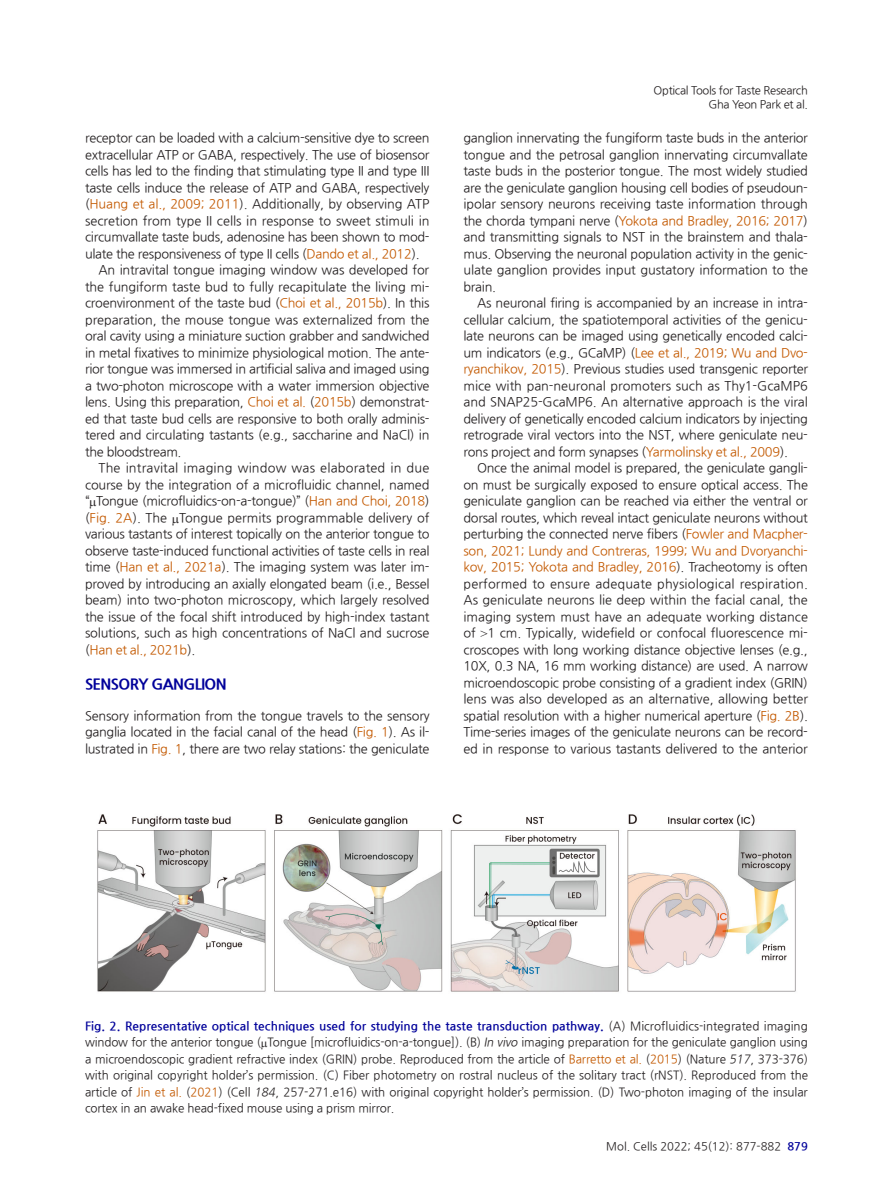
<style>
.page{position:relative;width:893px;height:1191px;background:#fff}
.page>*{position:absolute;margin:0;border:0;box-sizing:border-box;transform-origin:0 0}
.서론_1st{font:800 15px "Nanum Gothic";letter-spacing:-.04em;color:#00009a}
.본문{font:12.75px/16.5px "Nanum Gothic";letter-spacing:-.02em;color:#231f20;text-align:justify}
.그림설명{font:12px/16.5px "Nanum Gothic";letter-spacing:-.01em;color:#231f20;text-align:justify}
.t1{font:11.25px/13.5px "Nanum Gothic";letter-spacing:-.025em;color:#231f20;text-align:right}
.t2{font:11.25px "Nanum Gothic";color:#221e1f}
.s1{color:#c35900}
.s2{font-family:"Times New Roman"}
.s3{font-weight:700;color:#00009a}
.s4{font-style:italic}
</style>
<div class="page">
<img style="left:97px;top:814px;width:699px;height:178px">
<p class="본문" style="left:85px;top:130px;width:346px">receptor can be loaded with a calcium-sensitive dye to screen extracellular ATP or GABA, respectively. The use of biosensor cells has led to the finding that stimulating type II and type III taste cells induce the release of ATP and GABA, respectively (<span class="s1">Huang et al., 2009; 2011</span>). Additionally, by observing ATP secretion from type II cells in response to sweet stimuli in circumvallate taste buds, adenosine has been shown to mod&shy;ulate the responsiveness of type II cells (<span class="s1">Dando et al., 2012</span>).</p>
<p class="본문" style="left:85px;top:262px;width:346px;text-indent:14px">An intravital tongue imaging window was developed for the fungiform taste bud to fully recapitulate the living mi&shy;croenvironment of the taste bud (<span class="s1">Choi et al., 2015b</span>). In this preparation, the mouse tongue was externalized from the oral cavity using a miniature suction grabber and sandwiched in metal fixatives to minimize physiological motion. The ante&shy;rior tongue was immersed in artificial saliva and imaged using a two-photon microscope with a water immersion objective lens. Using this preparation, <span class="s1">Choi et al.</span> (<span class="s1">2015b</span>) demonstrat&shy;ed that taste bud cells are responsive to both orally adminis&shy;tered and circulating tastants (e.g., saccharine and NaCl) in the bloodstream.</p>
<p class="본문" style="left:85px;top:460px;width:346px;text-indent:14px">The intravital imaging window was elaborated in due course by the integration of a microfluidic channel, named “ Tongue (microfluidics-on-a-tongue)” (<span class="s1">Han and Choi, 2018</span>) (<span class="s1">Fig. 2A</span>). The Tongue permits programmable delivery of various tastants of interest topically on the anterior tongue to observe taste-induced functional activities of taste cells in real time (<span class="s1">Han et al., 2021a</span>). The imaging system was later im&shy;proved by introducing an axially elongated beam (i.e., Bessel beam) into two-photon microscopy, which largely resolved the issue of the focal shift introduced by high-index tastant solutions, such as high concentrations of NaCl and sucrose (<span class="s1">Han et al., 2021b</span>).</p>
<p class="서론_1st" style="left:85px;top:675px;width:143px">SENSORY GANGLION</p>
<p class="본문" style="left:85px;top:707px;width:346px">Sensory information from the tongue travels to the sensory ganglia located in the facial canal of the head (<span class="s1">Fig. 1</span>). As il&shy;lustrated in <span class="s1">Fig. 1</span>, there are two relay stations: the geniculate</p>
<p class="t1" style="left:654px;top:84px;width:156px">Optical Tools for Taste Research<br>Gha Yeon Park et al.</p>
<p class="본문" style="left:463px;top:130px;width:346px">ganglion innervating the fungiform taste buds in the anterior tongue and the petrosal ganglion innervating circumvallate taste buds in the posterior tongue. The most widely studied are the geniculate ganglion housing cell bodies of pseudoun&shy;ipolar sensory neurons receiving taste information through the chorda tympani nerve (<span class="s1">Yokota and Bradley, 2016; 2017</span>) and transmitting signals to NST in the brainstem and thala&shy;mus. Observing the neuronal population activity in the genic&shy;ulate ganglion provides input gustatory information to the brain.</p>
<p class="본문" style="left:463px;top:295px;width:346px;text-indent:14px">As neuronal firing is accompanied by an increase in intra&shy;cellular calcium, the spatiotemporal activities of the genicu&shy;late neurons can be imaged using genetically encoded calci&shy;um indicators (e.g., GCaMP) (<span class="s1">Lee et al., 2019; Wu and Dvo&shy;ryanchikov, 2015</span>). Previous studies used transgenic reporter mice with pan-neuronal promoters such as Thy1-GcaMP6 and SNAP25-GcaMP6. An alternative approach is the viral delivery of genetically encoded calcium indicators by injecting retrograde viral vectors into the NST, where geniculate neu&shy;rons project and form synapses (<span class="s1">Yarmolinsky et al., 2009</span>).</p>
<p class="본문" style="left:463px;top:460px;width:346px;text-indent:14px">Once the animal model is prepared, the geniculate gangli&shy;on must be surgically exposed to ensure optical access. The geniculate ganglion can be reached via either the ventral or dorsal routes, which reveal intact geniculate neurons without perturbing the connected nerve fibers (<span class="s1">Fowler and Macpher&shy;son, 2021; Lundy and Contreras, 1999; Wu and Dvoryanchi&shy;kov, 2015; Yokota and Bradley, 2016</span>). Tracheotomy is often performed to ensure adequate physiological respiration.<br>As geniculate neurons lie deep within the facial canal, the imaging system must have an adequate working distance of <span class="s2">&gt;</span>1 cm. Typically, widefield or confocal fluorescence mi&shy;croscopes with long working distance objective lenses (e.g., 10X, 0.3 NA, 16 mm working distance) are used. A narrow microendoscopic probe consisting of a gradient index (GRIN) lens was also developed as an alternative, allowing better spatial resolution with a higher numerical aperture (<span class="s1">Fig. 2B</span>).<br>Time-series images of the geniculate neurons can be record&shy;ed in response to various tastants delivered to the anterior</p>
<p class="그림설명" style="left:85px;top:1017px;width:725px"><span class="s3">Fig. 2. Representative optical techniques used for studying the taste transduction pathway.</span> (A) Microfluidics-integrated imaging window for the anterior tongue ( Tongue [microfluidics-on-a-tongue]). (B) <span class="s4">In vivo</span> imaging preparation for the geniculate ganglion using a microendoscopic gradient refractive index (GRIN) probe. Reproduced from the article of <span class="s1">Barretto et al.</span> (<span class="s1">2015</span>) (Nature <span class="s4">517</span>, 373-376) with original copyright holder’s permission. (C) Fiber photometry on rostral nucleus of the solitary tract (rNST). Reproduced from the article of <span class="s1">Jin et al.</span> (<span class="s1">2021</span>) (Cell <span class="s4">184</span>, 257-271.e16) with original copyright holder’s permission. (D) Two-photon imaging of the insular cortex in an awake head-fixed mouse using a prism mirror.</p>
<p class="t2" style="left:606px;top:1140px;width:203px">Mol. Cells 2022; 45(12): 877-882 <span class="s3">879</span></p>
</div>
